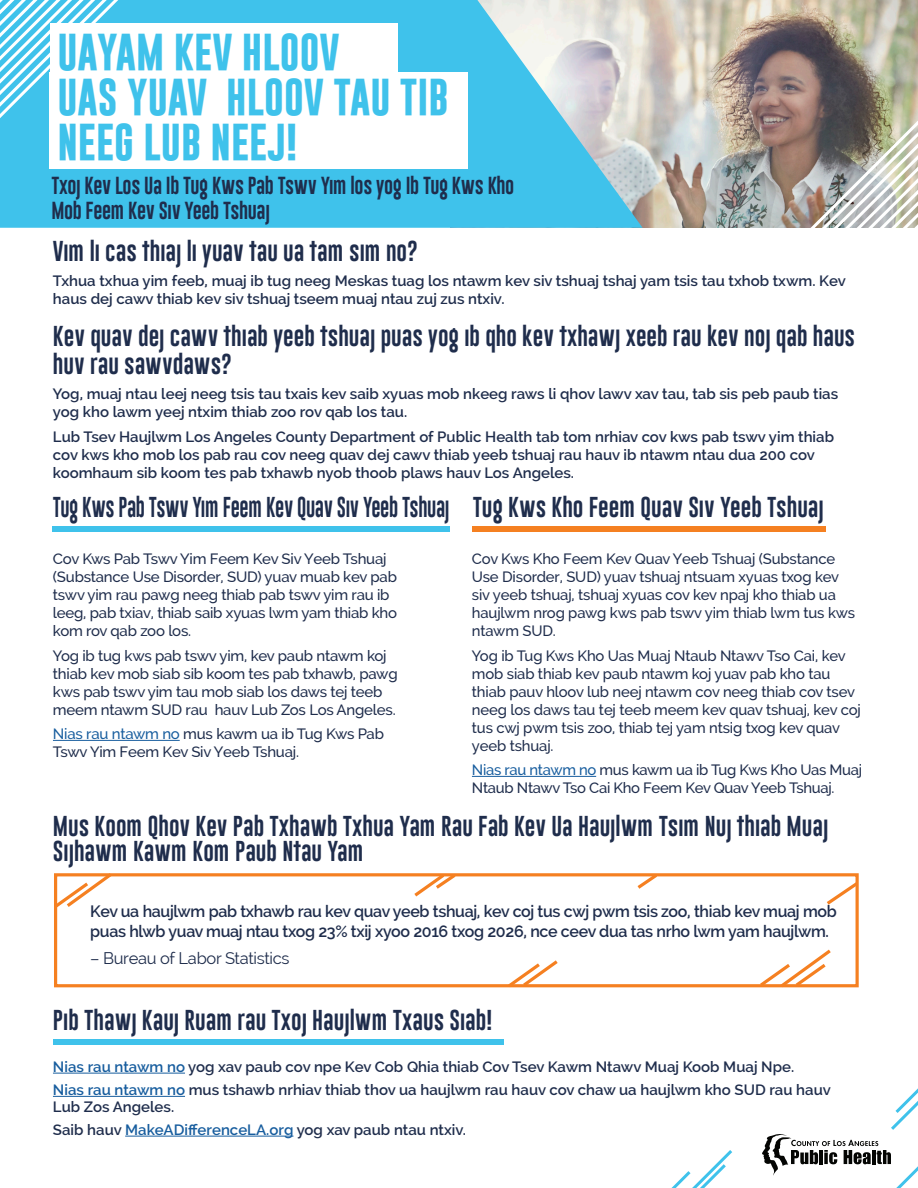
<style>
.page{position:relative;width:918px;height:1188px;background:#fff}
.page>*{position:absolute;margin:0;border:0;box-sizing:border-box;transform-origin:0 0}
.t1{font:700 37.5px/45px "Gobold";color:#3fc2eb}
.t2{font:21px/28.5px "Gobold Lowplus";color:#1f2d4c}
.t3{font:21px "Gobold Lowplus";letter-spacing:-.02em;color:#1f2d4c;scale:.87 1}
.t4{font:18px/25.5px "Gobold Lowplus";letter-spacing:-.02em;color:#1f2d4c}
.t5{font:600 16.5px/19.8px "Raleway";letter-spacing:-.02em;color:#1f2d4c}
.t6{font:16.5px "Raleway";letter-spacing:-.02em;color:#1f2d4c}
.t7{font:500 15px/18px "Raleway";letter-spacing:-.015em;color:#1f2d4c}
.t8{font:600 15px/18px "Raleway";color:#1f2d4c}
.s1{color:#175d9e}
</style>
<div class="page">
<img style="left:643px;top:0;width:275px;height:228px">
<img style="left:798px;top:111px;width:120px;height:117px">
<svg style="left:0;top:0;width:643px;height:228px;background:#65c8e7"></svg>
<svg style="left:0;top:0;width:123px;height:124px"></svg>
<div style="left:50px;top:104px;width:418px;height:64px;background:#fff"></div>
<div style="left:50px;top:73px;width:418px;height:64px;background:#fff"></div>
<div style="left:53px;top:526px;width:397px;height:6px;background:#3fc2eb"></div>
<div style="left:472px;top:526px;width:354px;height:6px;background:#f58021"></div>
<hr style="left:53px;top:740px;width:127px;height:1px;background:#175d9e">
<hr style="left:472px;top:776px;width:124px;height:1px;background:#175d9e">
<div style="left:50px;top:24px;width:347px;height:54px;background:#fff"></div>
<div style="left:53px;top:1039px;width:451px;height:6px;background:#3fc2eb"></div>
<hr style="left:53px;top:1073px;width:132px;height:1px;background:#175d9e">
<hr style="left:53px;top:1096px;width:132px;height:1px;background:#175d9e">
<hr style="left:125px;top:1136px;width:168px;height:1px;background:#175d9e">
<svg style="left:671px;top:1150px;width:62px;height:38px"></svg>
<svg style="left:762px;top:1088px;width:156px;height:100px"></svg>
<div style="left:54px;top:873px;width:805px;height:114px;border:3px solid #f58021"></div>
<svg style="left:757px;top:949px;width:77px;height:39px"></svg>
<svg style="left:411px;top:873px;width:48px;height:24px"></svg>
<svg style="left:634px;top:873px;width:27px;height:16px"></svg>
<svg style="left:54px;top:873px;width:61px;height:38px"></svg>
<svg style="left:505px;top:960px;width:56px;height:28px"></svg>
<svg style="left:826px;top:879px;width:33px;height:29px"></svg>
<p class="t1" style="left:57px;top:29px;width:393px">UAYAM KEV HLOOV<br>UAS YUAV HLOOV TAU TIB<br>NEEG LUB NEEJ!</p>
<p class="t4" style="left:51px;top:174px;width:465px">Txoj Kev Los Ua Ib Tug Kws Pab Tswv Yim los yog Ib Tug Kws Kho<br>Mob Feem Kev Siv Yeeb Tshuaj</p>
<p class="t2" style="left:53px;top:238px;width:367px">Vim li cas thiaj li yuav tau ua tam sim no?</p>
<p class="t8" style="left:53px;top:272px;width:794px">Txhua txhua yim feeb, muaj ib tug neeg Meskas tuag los ntawm kev siv tshuaj tshaj yam tsis tau txhob txwm. Kev haus dej cawv thiab kev siv tshuaj tseem muaj ntau zuj zus ntxiv.</p>
<p class="t2" style="left:53px;top:323px;width:804px">Kev quav dej cawv thiab yeeb tshuaj puas yog ib qho kev txhawj xeeb rau kev noj qab haus huv rau sawvdaws?</p>
<p class="t8" style="left:53px;top:385px;width:787px">Yog, muaj ntau leej neeg tsis tau txais kev saib xyuas mob nkeeg raws li qhov lawv xav tau, tab sis peb paub tias yog kho lawm yeej ntxim thiab zoo rov qab los tau.</p>
<p class="t8" style="left:53px;top:428px;width:783px">Lub Tsev Haujlwm Los Angeles County Department of Public Health tab tom nrhiav cov kws pab tswv yim thiab cov kws kho mob los pab rau cov neeg quav dej cawv thiab yeeb tshuaj rau hauv ib ntawm ntau dua 200 cov koomhaum sib koom tes pab txhawb nyob thoob plaws hauv Los Angeles.</p>
<p class="t3" style="left:53px;top:494px;width:457px">Tug Kws Pab Tswv Yim Feem Kev Quav Siv Yeeb Tshuaj</p>
<p class="t2" style="left:473px;top:495px;width:353px">Tug Kws Kho Feem Quav Siv Yeeb Tshuaj</p>
<p class="t7" style="left:53px;top:549px;width:346px">Cov Kws Pab Tswv Yim Feem Kev Siv Yeeb Tshuaj (Substance Use Disorder, SUD) yuav muab kev pab tswv yim rau pawg neeg thiab pab tswv yim rau ib leeg, pab txiav, thiab saib xyuas lwm yam thiab kho kom rov qab zoo los.</p>
<p class="t7" style="left:53px;top:646px;width:346px">Yog ib tug kws pab tswv yim, kev paub ntawm koj thiab kev mob siab sib koom tes pab txhawb, pawg kws pab tswv yim tau mob siab los daws tej teeb meem ntawm SUD rau hauv Lub Zos Los Angeles.</p>
<p class="t7" style="left:53px;top:725px;width:333px"><span class="s1">Nias rau ntawm no</span> mus kawm ua ib Tug Kws Pab<br>Tswv Yim Feem Kev Siv Yeeb Tshuaj.</p>
<p class="t7" style="left:472px;top:549px;width:385px">Cov Kws Kho Feem Kev Quav Yeeb Tshuaj (Substance Use Disorder, SUD) yuav tshuaj ntsuam xyuas txog kev siv yeeb tshuaj, tshuaj xyuas cov kev npaj kho thiab ua haujlwm nrog pawg kws pab tswv yim thiab lwm tus kws ntawm SUD.</p>
<p class="t7" style="left:472px;top:646px;width:390px">Yog ib Tug Kws Kho Uas Muaj Ntaub Ntawv Tso Cai, kev mob siab thiab kev paub ntawm koj yuav pab kho tau thiab pauv hloov lub neej ntawm cov neeg thiab cov tsev neeg los daws tau tej teeb meem kev quav tshuaj, kev coj tus cwj pwm tsis zoo, thiab tej yam ntsig txog kev quav yeeb tshuaj.</p>
<p class="t7" style="left:472px;top:761px;width:392px"><span class="s1">Nias rau ntawm no</span> mus kawm ua ib Tug Kws Kho Uas Muaj<br>Ntaub Ntawv Tso Cai Kho Feem Kev Quav Yeeb Tshuaj.</p>
<p class="t2" style="left:53px;top:815px;width:777px;line-height:25.5px">Mus Koom Qhov Kev Pab Txhawb Txhua Yam Rau Fab Kev Ua Haujlwm Tsim Nuj thiab Muaj<br>Sijhawm Kawm Kom Paub Ntau Yam</p>
<p class="t5" style="left:90px;top:901px;width:748px">Kev ua haujlwm pab txhawb rau kev quav yeeb tshuaj, kev coj tus cwj pwm tsis zoo, thiab kev muaj mob puas hlwb yuav muaj ntau txog 23% txij xyoo 2016 txog 2026, nce ceev dua tas nrho lwm yam haujlwm.</p>
<p class="t6" style="left:90px;top:948px;width:201px">– Bureau of Labor Statistics</p>
<p class="t2" style="left:53px;top:1007px;width:441px">Pib Thawj Kauj Ruam rau Txoj Haujlwm Txaus Siab!</p>
<p class="t8" style="left:53px;top:1058px;width:743px"><span class="s1">Nias rau ntawm no</span> yog xav paub cov npe Kev Cob Qhia thiab Cov Tsev Kawm Ntawv Muaj Koob Muaj Npe.</p>
<p class="t8" style="left:53px;top:1082px;width:779px;line-height:16.5px"><span class="s1">Nias rau ntawm no</span> mus tshawb nrhiav thiab thov ua haujlwm rau hauv cov chaw ua haujlwm kho SUD rau hauv<br>Lub Zos Angeles.</p>
<p class="t8" style="left:53px;top:1121px;width:415px">Saib hauv <span class="s1">MakeADifferenceLA.org</span> yog xav paub ntau ntxiv.</p>
</div>
